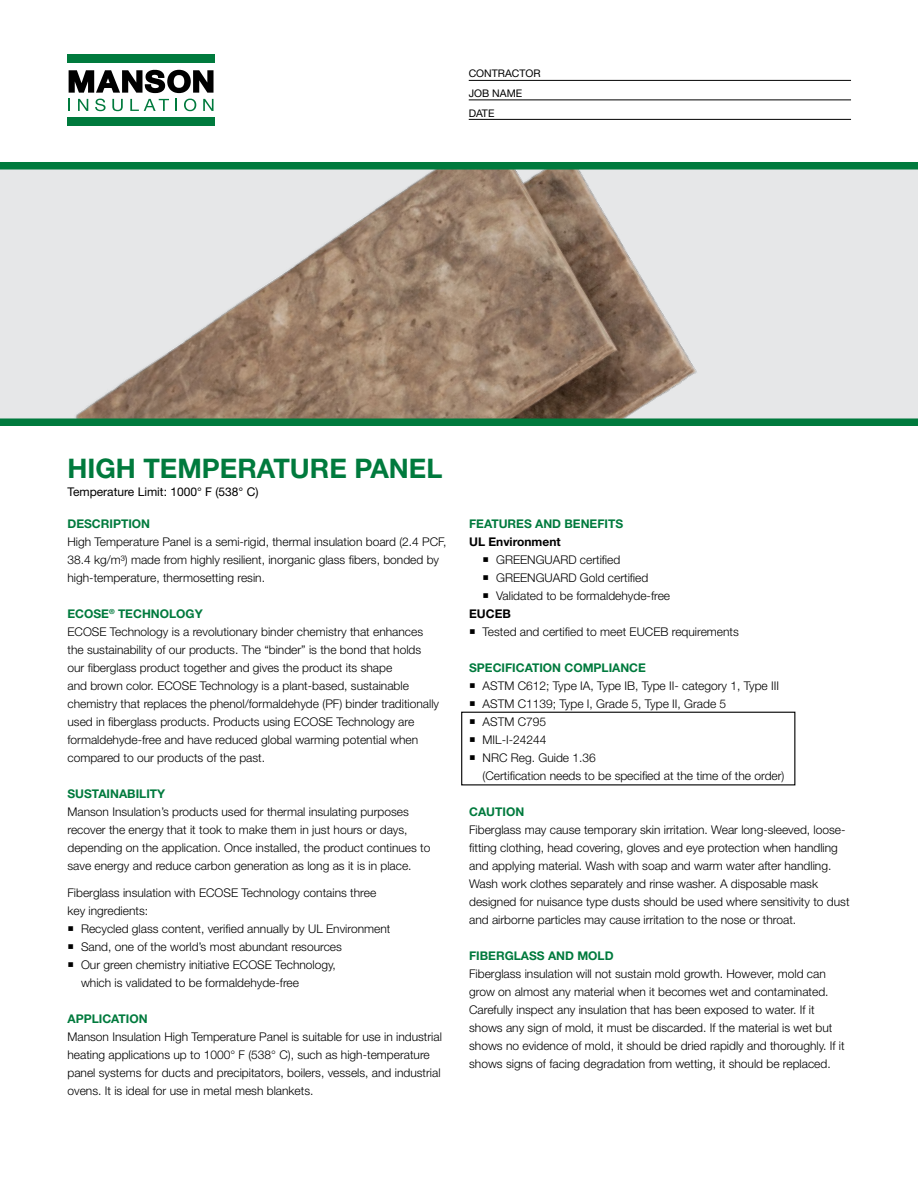
<style>
.page{position:relative;width:918px;height:1188px;background:#fff}
.page>*{position:absolute;margin:0;border:0;box-sizing:border-box;transform-origin:0 0}
.t1{font:700 27px "Helvetica Neue LT Std";color:#007a3d}
.t2{font:300 12px/18px "Helvetica Neue LT Std";color:#000}
.t3{font:700 12px "Helvetica Neue LT Std";color:#007a3d}
.t4{font:12px "Helvetica Neue LT Std";color:#000}
.t5{font:700 12px "Helvetica Neue LT Std";color:#000}
.t6{font:10.5px/19.8px "Helvetica Neue LT Std";color:#000}
.s1{font-weight:700;color:#007a3d}
</style>
<div class="page">
<div style="left:0;top:163px;width:918px;height:256px;background:#e6e7e8"></div>
<img style="left:0;top:169px;width:880px;height:249px">
<div style="left:0;top:418px;width:918px;height:8px;background:#007a3d"></div>
<div style="left:0;top:162px;width:918px;height:7px;background:#007a3d"></div>
<div style="left:461px;top:712px;width:334px;height:73px;border:1px solid #000"></div>
<div style="left:67px;top:54px;width:148px;height:8px;background:#007a3d"></div>
<div style="left:67px;top:117px;width:148px;height:8px;background:#007a3d"></div>
<svg style="left:69px;top:70px;width:145px;height:23px"></svg>
<svg style="left:69px;top:99px;width:1px;height:12px"></svg>
<svg style="left:78px;top:99px;width:10px;height:12px"></svg>
<svg style="left:95px;top:99px;width:11px;height:12px"></svg>
<svg style="left:112px;top:99px;width:11px;height:12px"></svg>
<svg style="left:130px;top:99px;width:39px;height:12px"></svg>
<svg style="left:175px;top:99px;width:2px;height:12px"></svg>
<svg style="left:184px;top:99px;width:12px;height:12px"></svg>
<svg style="left:203px;top:99px;width:11px;height:12px"></svg>
<hr style="left:469px;top:80px;width:382px;height:1px;background:#000">
<hr style="left:469px;top:100px;width:382px;height:1px;background:#000">
<hr style="left:469px;top:119px;width:382px;height:1px;background:#000">
<p class="t6" style="left:469px;top:63px;width:73px">CONTRACTOR<br>JOB NAME<br>DATE</p>
<h1 class="t1" style="left:68px;top:452px;width:376px">HIGH TEMPERATURE PANEL</h1>
<p class="t4" style="left:68px;top:485px;width:193px">Temperature Limit: 1000° F (538° C)</p>
<p class="t3" style="left:68px;top:517px;width:84px">DESCRIPTION</p>
<p class="t2" style="left:68px;top:533px;width:381px">High Temperature Panel is a semi-rigid, thermal insulation board (2.4 PCF,<br>38.4 kg/m³) made from highly resilient, inorganic glass fibers, bonded by high-temperature, thermosetting resin.</p>
<p class="t2" style="left:68px;top:605px;width:373px"><span class="s1">ECOSE</span><sup>®</sup> <span class="s1">TECHNOLOGY<br></span>ECOSE Technology is a revolutionary binder chemistry that enhances the sustainability of our products. The “binder” is the bond that holds our fiberglass product together and gives the product its shape<br>and brown color. ECOSE Technology is a plant-based, sustainable chemistry that replaces the phenol/formaldehyde (PF) binder traditionally used in fiberglass products. Products using ECOSE Technology are formaldehyde-free and have reduced global warming potential when compared to our products of the past.</p>
<p class="t3" style="left:68px;top:787px;width:99px">SUSTAINABILITY</p>
<p class="t2" style="left:68px;top:803px;width:364px">Manson Insulation’s products used for thermal insulating purposes recover the energy that it took to make them in just hours or days, depending on the application. Once installed, the product continues to save energy and reduce carbon generation as long as it is in place.</p>
<p class="t2" style="left:68px;top:884px;width:310px">Fiberglass insulation with ECOSE Technology contains three key ingredients:</p>
<p class="t2" style="left:81px;top:920px;width:311px">Recycled glass content, verified annually by UL Environment Sand, one of the world’s most abundant resources<br>Our green chemistry initiative ECOSE Technology,<br>which is validated to be formaldehyde-free</p>
<p class="t3" style="left:68px;top:1012px;width:82px">APPLICATION</p>
<p class="t2" style="left:68px;top:1028px;width:376px">Manson Insulation High Temperature Panel is suitable for use in industrial heating applications up to 1000° F (538° C), such as high-temperature panel systems for ducts and precipitators, boilers, vessels, and industrial ovens. It is ideal for use in metal mesh blankets.</p>
<p class="t3" style="left:469px;top:517px;width:156px">FEATURES AND BENEFITS</p>
<p class="t5" style="left:469px;top:535px;width:93px">UL Environment</p>
<p class="t2" style="left:496px;top:551px;width:176px">GREENGUARD certified<br>GREENGUARD Gold certified<br>Validated to be formaldehyde-free</p>
<p class="t5" style="left:469px;top:607px;width:43px">EUCEB</p>
<p class="t2" style="left:483px;top:623px;width:258px">Tested and certified to meet EUCEB requirements</p>
<p class="t3" style="left:469px;top:661px;width:178px">SPECIFICATION COMPLIANCE</p>
<p class="t2" style="left:483px;top:677px;width:303px">ASTM C612; Type IA, Type IB, Type II- category 1, Type III ASTM C1139; Type I, Grade 5, Type II, Grade 5<br>ASTM C795<br>MIL-I-24244<br>NRC Reg. Guide 1.36<br>(Certification needs to be specified at the time of the order)</p>
<p class="t3" style="left:469px;top:805px;width:57px">CAUTION</p>
<p class="t2" style="left:469px;top:821px;width:382px">Fiberglass may cause temporary skin irritation. Wear long-sleeved, loose&shy;fitting clothing, head covering, gloves and eye protection when handling and applying material. Wash with soap and warm water after handling.<br>Wash work clothes separately and rinse washer. A disposable mask designed for nuisance type dusts should be used where sensitivity to dust and airborne particles may cause irritation to the nose or throat.</p>
<p class="t3" style="left:469px;top:949px;width:146px">FIBERGLASS AND MOLD</p>
<p class="t2" style="left:469px;top:965px;width:377px">Fiberglass insulation will not sustain mold growth. However, mold can grow on almost any material when it becomes wet and contaminated.<br>Carefully inspect any insulation that has been exposed to water. If it shows any sign of mold, it must be discarded. If the material is wet but shows no evidence of mold, it should be dried rapidly and thoroughly. If it shows signs of facing degradation from wetting, it should be replaced.</p>
</div>
